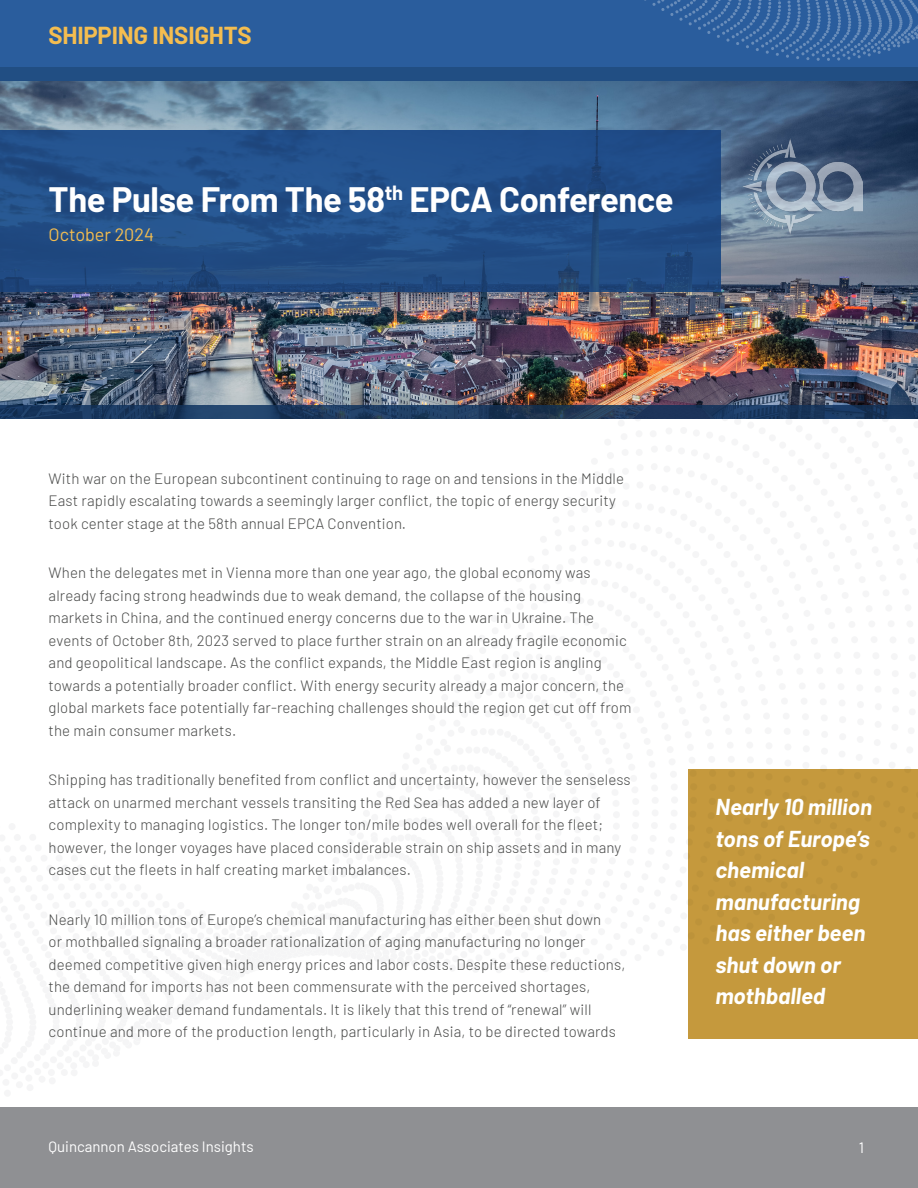
<style>
.page{position:relative;width:918px;height:1188px;background:#fff}
.page>*{position:absolute;margin:0;border:0;box-sizing:border-box;transform-origin:0 0}
.t1{font:700 34.5px "Barlow";letter-spacing:-.01em;color:#fff}
.t2{font:700 24px "Barlow";letter-spacing:-.01em;color:#f4bd50}
.t3{font:italic 700 22.5px/31.5px "Barlow";color:#fff}
.t4{font:18px "Barlow";color:#f4bd50}
.t5{font:300 15px/22.5px "Barlow";letter-spacing:.01em;color:#484948}
.t6{font:15px "Barlow";color:#fff}
</style>
<div class="page">
<div style="left:0;top:1107px;width:918px;height:81px;background:#8f9093"></div>
<img style="left:0;top:81px;width:918px;height:324px">
<svg style="left:0;top:130px;width:720px;height:162px;background:#214d86"></svg>
<svg style="left:0;top:405px;width:918px;height:13px;background:#1c395e"></svg>
<div style="left:0;top:0;width:918px;height:81px;background:#2a5d9d"></div>
<svg style="left:644px;top:0;width:274px;height:61px"></svg>
<div style="left:0;top:68px;width:918px;height:13px;background:#214e83"></div>
<img style="left:743px;top:139px;width:119px;height:96px">
<div style="left:688px;top:769px;width:230px;height:270px;background:#c5993d"></div>
<p class="t2" style="left:49px;top:18px;width:205px">SHIPPING INSIGHTS</p>
<p class="t1" style="left:49px;top:174px;width:627px">The Pulse From The 58<sup>th</sup> EPCA Conference</p>
<p class="t4" style="left:49px;top:222px;width:107px">October 2024</p>
<p class="t5" style="left:49px;top:466px;width:577px">With war on the European subcontinent continuing to rage on and tensions in the Middle<br>East rapidly escalating towards a seemingly larger conflict, the topic of energy security took center stage at the 58th annual EPCA Convention.</p>
<p class="t5" style="left:49px;top:560px;width:585px">When the delegates met in Vienna more than one year ago, the global economy was already facing strong headwinds due to weak demand, the collapse of the housing markets in China, and the continued energy concerns due to the war in Ukraine. The events of October 8th, 2023 served to place further strain on an already fragile economic and geopolitical landscape. As the conflict expands, the Middle East region is angling towards a potentially broader conflict. With energy security already a major concern, the global markets face potentially far-reaching challenges should the region get cut off from the main consumer markets.</p>
<p class="t5" style="left:49px;top:767px;width:583px">Shipping has traditionally benefited from conflict and uncertainty, however the senseless attack on unarmed merchant vessels transiting the Red Sea has added a new layer of complexity to managing logistics. The longer ton/mile bodes well overall for the fleet; however, the longer voyages have placed considerable strain on ship assets and in many cases cut the fleets in half creating market imbalances.</p>
<p class="t5" style="left:49px;top:907px;width:578px">Nearly 10 million tons of Europe’s chemical manufacturing has either been shut down<br>or mothballed signaling a broader rationalization of aging manufacturing no longer deemed competitive given high energy prices and labor costs. Despite these reductions, the demand for imports has not been commensurate with the perceived shortages, underlining weaker demand fundamentals. It is likely that this trend of “renewal” will continue and more of the production length, particularly in Asia, to be directed towards</p>
<p class="t3" style="left:716px;top:790px;width:158px">Nearly 10 million tons of Europe’s chemical manufacturing has either been shut down or mothballed</p>
<p class="t6" style="left:49px;top:1136px;width:207px">Quincannon Associates Insights</p>
<p class="t6" style="left:859px;top:1136px;width:7px">1</p>
</div>
